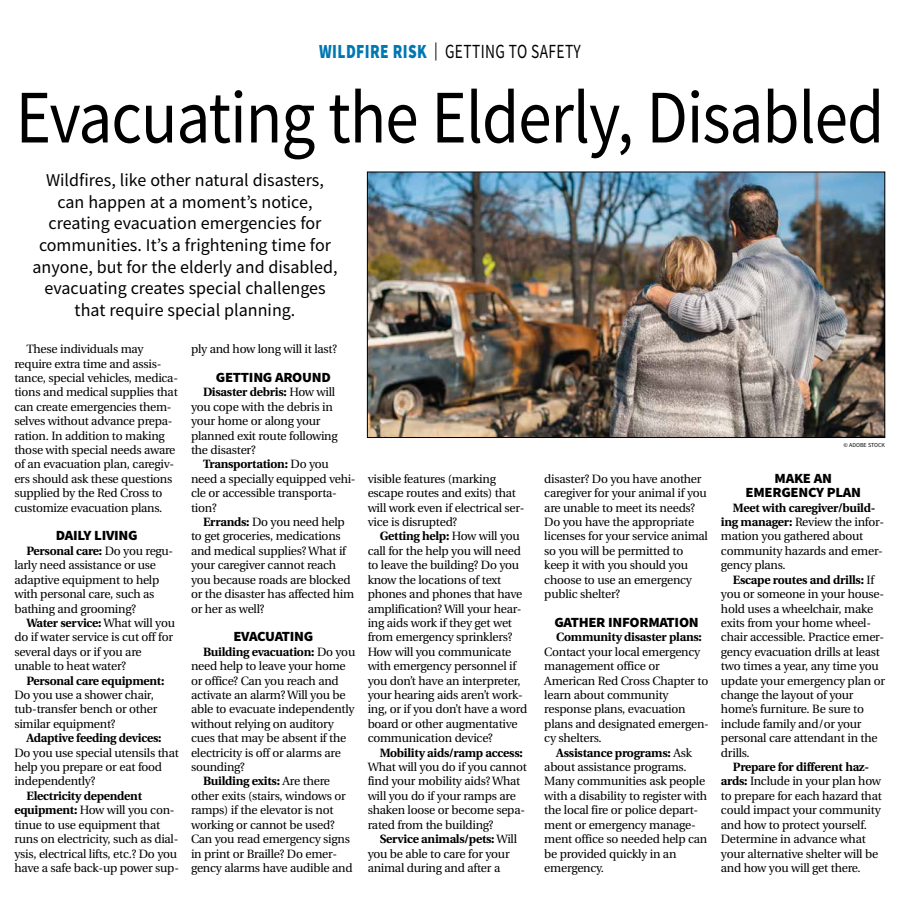
<style>
.page{position:relative;width:900px;height:908px;background:#fff}
.page>*{position:absolute;margin:0;border:0;box-sizing:border-box;transform-origin:0 0}
.t1{font:75.6px "Source Sans Pro";letter-spacing:-.015em;color:#000;scale:.89 1}
.t2{font:20px "Source Sans Pro";letter-spacing:.025em;color:#000;scale:.77 1}
.t3{font:18px/21.6px "Source Sans Pro";color:#000;text-align:center}
.t4{font:900 14px/14.4px "Source Sans Pro";letter-spacing:-.02em;color:#000;text-align:center;scale:1.05 1}
.t5{font:12px/14.4px "Utopia";letter-spacing:-.02em;color:#000}
.t6{font:700 12px "Utopia";letter-spacing:-.02em;color:#000}
.t7{font:6px "Source Sans Pro";color:#000}
.s1{font-weight:900;color:#0077b1}
.s2{font-size:18px}
.s3{font-weight:700}
.s4{font-weight:400}
</style>
<div class="page">
<img style="left:369px;top:174px;width:514px;height:261px">
<div style="left:367px;top:172px;width:518px;height:265px;border:1px solid #000"></div>
<h2 class="t2" style="left:319px;top:39px;width:341px"><span class="s1">WILDFIRE RISK</span> <span class="s2">|</span> GETTING TO SAFETY</h2>
<h1 class="t1" style="left:16px;top:69px;width:977px">Evacuating the Elderly, Disabled</h1>
<p class="t3" style="left:33px;top:169px;width:306px">Wildfires, like other natural disasters, can happen at a moment’s notice, creating evacuation emergencies for communities. It’s a frightening time for anyone, but for the elderly and disabled, evacuating creates special challenges that require special planning.</p>
<p class="t5" style="left:14px;top:342px;width:165px;text-indent:12px">These individuals may require extra time and assis&shy;tance, special vehicles, medica&shy;tions and medical supplies that can create emergencies them&shy;selves without advance prepa&shy;ration. In addition to making those with special needs aware of an evacuation plan, caregiv&shy;ers should ask these questions supplied by the Red Cross to customize evacuation plans.</p>
<p class="t4" style="left:56px;top:528px;width:79px">DAILY LIVING</p>
<p class="t5" style="left:14px;top:543px;width:160px;text-indent:12px"><span class="s3">Personal care:</span> Do you regu&shy;larly need assistance or use adaptive equipment to help with personal care, such as bathing and grooming?</p>
<p class="t5" style="left:14px;top:615px;width:162px;text-indent:12px"><span class="s3">Water service:</span> What will you do if water service is cut off for several days or if you are unable to heat water?</p>
<p class="t6" style="left:26px;top:673px;width:140px">Personal care equipment:</p>
<p class="t5" style="left:14px;top:687px;width:145px">Do you use a shower chair, tub-transfer bench or other similar equipment?</p>
<p class="t6" style="left:26px;top:731px;width:137px">Adaptive feeding devices:</p>
<p class="t5" style="left:14px;top:745px;width:166px">Do you use special utensils that help you prepare or eat food independently?</p>
<p class="t5" style="left:14px;top:788px;width:166px;text-indent:12px"><span class="s3">Electricity dependent equipment:</span> How will you con&shy;tinue to use equipment that runs on electricity, such as dial&shy;ysis, electrical lifts, etc.? Do you have a safe back-up power sup-</p>
<p class="t5" style="left:191px;top:342px;width:148px">ply and how long will it last?</p>
<p class="t4" style="left:216px;top:370px;width:111px">GETTING AROUND</p>
<p class="t5" style="left:191px;top:385px;width:148px;text-indent:12px"><span class="s3">Disaster debris:</span> How will you cope with the debris in your home or along your planned exit route following the disaster?</p>
<p class="t5" style="left:191px;top:457px;width:166px;text-indent:12px"><span class="s3">Transportation:</span> Do you need a specially equipped vehi&shy;cle or accessible transporta&shy;tion?</p>
<p class="t5" style="left:191px;top:515px;width:165px;text-indent:12px"><span class="s3">Errands:</span> Do you need help to get groceries, medications and medical supplies? What if your caregiver cannot reach you because roads are blocked or the disaster has affected him or her as well?</p>
<p class="t4" style="left:233px;top:629px;width:78px">EVACUATING</p>
<p class="t6" style="left:203px;top:644px;width:154px">Building evacuation: <span class="s4">Do you</span></p>
<p class="t5" style="left:191px;top:659px;width:156px">need help to leave your home</p>
<p class="t5" style="left:191px;top:673px;width:149px">or office? Can you reach and</p>
<p class="t5" style="left:191px;top:687px;width:156px">activate an alarm? Will you be</p>
<p class="t5" style="left:191px;top:702px;width:165px">able to evacuate independently</p>
<p class="t5" style="left:191px;top:716px;width:144px">without relying on auditory</p>
<p class="t5" style="left:191px;top:731px;width:157px">cues that may be absent if the</p>
<p class="t5" style="left:191px;top:745px;width:151px">electricity is off or alarms are</p>
<p class="t5" style="left:191px;top:759px;width:55px">sounding?</p>
<p class="t6" style="left:203px;top:774px;width:128px">Building exits: <span class="s4">Are there</span></p>
<p class="t5" style="left:191px;top:788px;width:156px">other exits (stairs, windows or</p>
<p class="t5" style="left:191px;top:803px;width:144px">ramps) if the elevator is not</p>
<p class="t5" style="left:191px;top:817px;width:145px">working or cannot be used?</p>
<p class="t5" style="left:191px;top:831px;width:160px">Can you read emergency signs</p>
<p class="t5" style="left:191px;top:846px;width:148px">in print or Braille? Do emer-</p>
<p class="t5" style="left:191px;top:860px;width:163px">gency alarms have audible and</p>
<p class="t5" style="left:368px;top:471px;width:158px">visible features (marking escape routes and exits) that will work even if electrical ser&shy;vice is disrupted?</p>
<p class="t5" style="left:368px;top:529px;width:161px;text-indent:12px"><span class="s3">Getting help:</span> How will you call for the help you will need to leave the building? Do you know the locations of text phones and phones that have amplification? Will your hear&shy;ing aids work if they get wet from emergency sprinklers?<br>How will you communicate with emergency personnel if you don’t have an interpreter, your hearing aids aren’t work&shy;ing, or if you don’t have a word board or other augmentative communication device?</p>
<p class="t6" style="left:380px;top:745px;width:145px">Mobility aids/ramp access:</p>
<p class="t5" style="left:368px;top:759px;width:161px">What will you do if you cannot find your mobility aids? What will you do if your ramps are shaken loose or become sepa&shy;rated from the building?</p>
<p class="t5" style="left:368px;top:831px;width:151px;text-indent:12px"><span class="s3">Service animals/pets:</span> Will you be able to care for your animal during and after a</p>
<p class="t5" style="left:544px;top:471px;width:165px">disaster? Do you have another caregiver for your animal if you are unable to meet its needs?<br>Do you have the appropriate licenses for your service animal so you will be permitted to keep it with you should you choose to use an emergency public shelter?</p>
<p class="t4" style="left:555px;top:614px;width:139px">GATHER INFORMATION</p>
<p class="t6" style="left:556px;top:630px;width:147px">Community disaster plans:</p>
<p class="t5" style="left:544px;top:644px;width:166px">Contact your local emergency management office or<br>American Red Cross Chapter to learn about community response plans, evacuation plans and designated emergen&shy;cy shelters.</p>
<p class="t5" style="left:544px;top:745px;width:165px;text-indent:12px"><span class="s3">Assistance programs:</span> Ask about assistance programs.<br>Many communities ask people with a disability to register with the local fire or police depart&shy;ment or emergency manage&shy;ment office so needed help can be provided quickly in an emergency.</p>
<p class="t7" style="left:844px;top:441px;width:43px">© ADOBE STOCK</p>
<p class="t4" style="left:746px;top:470px;width:111px">MAKE AN<br>EMERGENCY PLAN</p>
<p class="t5" style="left:721px;top:500px;width:165px;text-indent:12px"><span class="s3">Meet with caregiver/build&shy;ing manager:</span> Review the infor&shy;mation you gathered about community hazards and emer&shy;gency plans.</p>
<p class="t5" style="left:721px;top:572px;width:166px;text-indent:12px"><span class="s3">Escape routes and drills:</span> If you or someone in your house&shy;hold uses a wheelchair, make exits from your home wheel&shy;chair accessible. Practice emer&shy;gency evacuation drills at least two times a year, any time you update your emergency plan or change the layout of your home’s furniture. Be sure to include family and/or your personal care attendant in the drills.</p>
<p class="t5" style="left:721px;top:759px;width:162px;text-indent:12px"><span class="s3">Prepare for different haz&shy;ards:</span> Include in your plan how to prepare for each hazard that could impact your community and how to protect yourself.<br>Determine in advance what your alternative shelter will be and how you will get there.</p>
</div>
